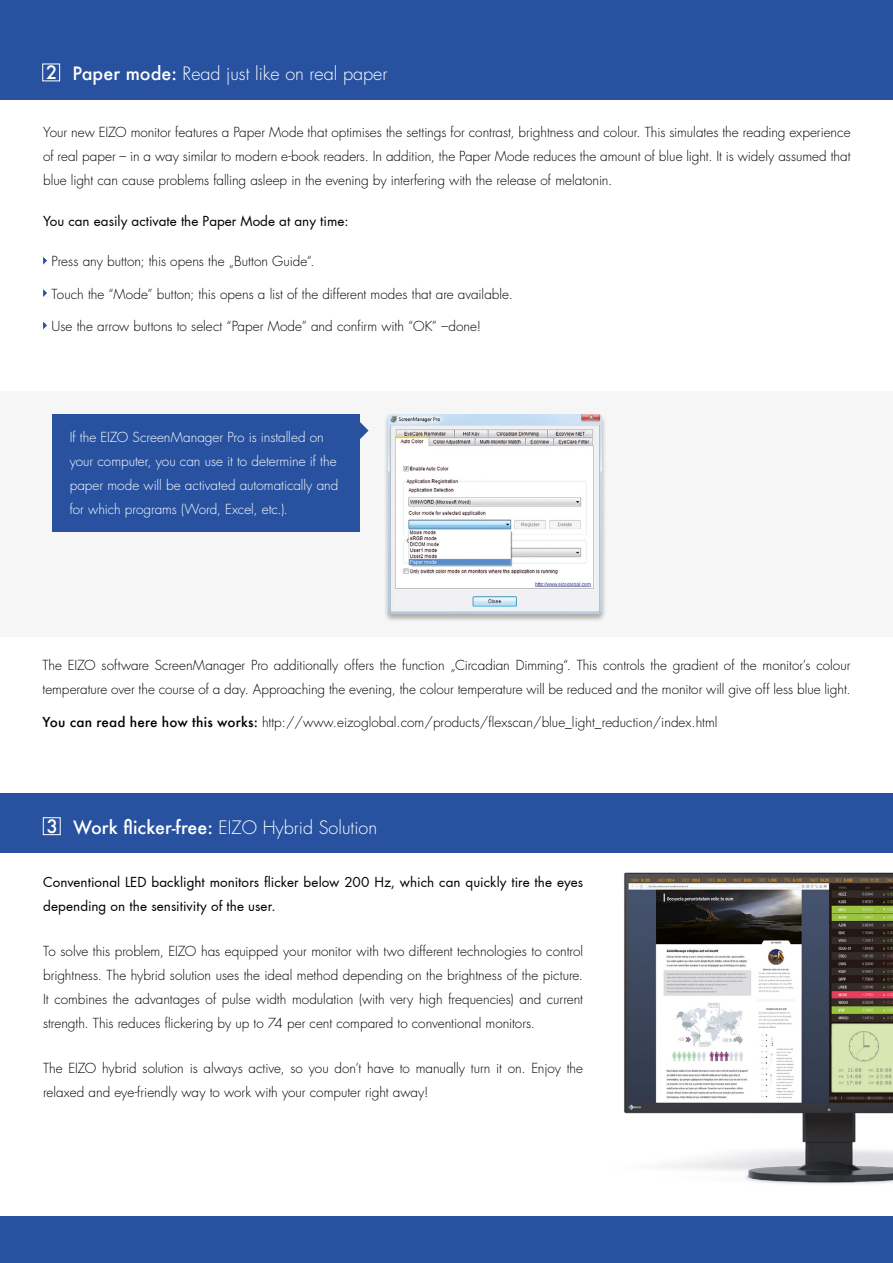
<style>
.page{position:relative;width:893px;height:1263px;background:#fff}
.page>*{position:absolute;margin:0;border:0;box-sizing:border-box;transform-origin:0 0}
.t1{font:500 18px "Futura";color:#fff}
.t2{font:300 18px "Futura Std";color:#fff}
.t3{font:300 13.5px/24px "Futura Std";color:#000;text-align:justify}
.t4{font:13.5px/24px "Futura";color:#000}
.t5{font:300 13.5px/24px "Futura Std";color:#fff}
.s1{font-family:"Futura";font-weight:500}
.s2{font-family:"Futura Std";font-weight:300}
</style>
<div class="page">
<div style="left:0;top:1216px;width:893px;height:47px;background:#2852a0"></div>
<div style="left:0;top:0;width:893px;height:100px;background:#2852a0"></div>
<svg style="left:43px;top:257px;width:4px;height:8px"></svg>
<svg style="left:43px;top:289px;width:4px;height:8px"></svg>
<svg style="left:43px;top:321px;width:4px;height:8px"></svg>
<div style="left:0;top:391px;width:893px;height:245px;background:#f6f6f6"></div>
<div style="left:383px;top:414px;width:223px;height:208px;background:#000;opacity:.3"></div>
<img style="left:388px;top:414px;width:214px;height:199px">
<div style="left:53px;top:414px;width:307px;height:117px;background:#2852a0"></div>
<svg style="left:360px;top:422px;width:9px;height:17px"></svg>
<div style="left:0;top:794px;width:893px;height:59px;background:#2852a0"></div>
<div style="left:43px;top:817px;width:17px;height:18px;border:1px solid #fff"></div>
<img style="left:624px;top:872px;width:269px;height:312px">
<h1 class="t2" style="left:46px;top:62px;width:343px"><span class="s1">2 Paper mode:</span> Read just like on real paper</h1>
<p class="t3" style="left:43px;top:120px;width:809px">Your new EIZO monitor features a Paper Mode that optimises the settings for contrast, brightness and colour. This simulates the reading experience of real paper – in a way similar to modern e-book readers. In addition, the Paper Mode reduces the amount of blue light. It is widely assumed that blue light can cause problems falling asleep in the evening by interfering with the release of melatonin.</p>
<p class="t4" style="left:43px;top:209px;width:307px">You can easily activate the Paper Mode at any time:</p>
<p class="t3" style="left:52px;top:250px;width:264px">Press any button; this opens the „Button Guide“.</p>
<p class="t3" style="left:52px;top:282px;width:463px">Touch the “Mode” button; this opens a list of the different modes that are available.</p>
<p class="t3" style="left:52px;top:314px;width:431px">Use the arrow buttons to select “Paper Mode” and confirm with “OK” –done!</p>
<p class="t5" style="left:70px;top:426px;width:270px">If the EIZO ScreenManager Pro is installed on your computer, you can use it to determine if the paper mode will be activated automatically and for which programs (Word, Excel, etc.).</p>
<p class="t3" style="left:43px;top:654px;width:809px">The EIZO software ScreenManager Pro additionally offers the function „Circadian Dimming“. This controls the gradient of the monitor’s colour temperature over the course of a day. Approaching the evening, the colour temperature will be reduced and the monitor will give off less blue light.</p>
<p class="t3" style="left:43px;top:711px;width:677px"><span class="s1">You can read here how this works:</span> http://www.eizoglobal.com/products/flexscan/blue_light_reduction/index.html</p>
<h1 class="t1" style="left:47px;top:814px;width:332px">3 Work flicker-free: <span class="s2">EIZO Hybrid Solution</span></h1>
<p class="t4" style="left:43px;top:870px;width:542px">Conventional LED backlight monitors flicker below 200 Hz, which can quickly tire the eyes depending on the sensitivity of the user.</p>
<p class="t3" style="left:43px;top:939px;width:542px">To solve this problem, EIZO has equipped your monitor with two different technologies to control brightness. The hybrid solution uses the ideal method depending on the brightness of the picture.<br>It combines the advantages of pulse width modulation (with very high frequencies) and current strength. This reduces flickering by up to 74 per cent compared to conventional monitors.</p>
<p class="t3" style="left:43px;top:1056px;width:541px">The EIZO hybrid solution is always active, so you don’t have to manually turn it on. Enjoy the relaxed and eye-friendly way to work with your computer right away!</p>
</div>
